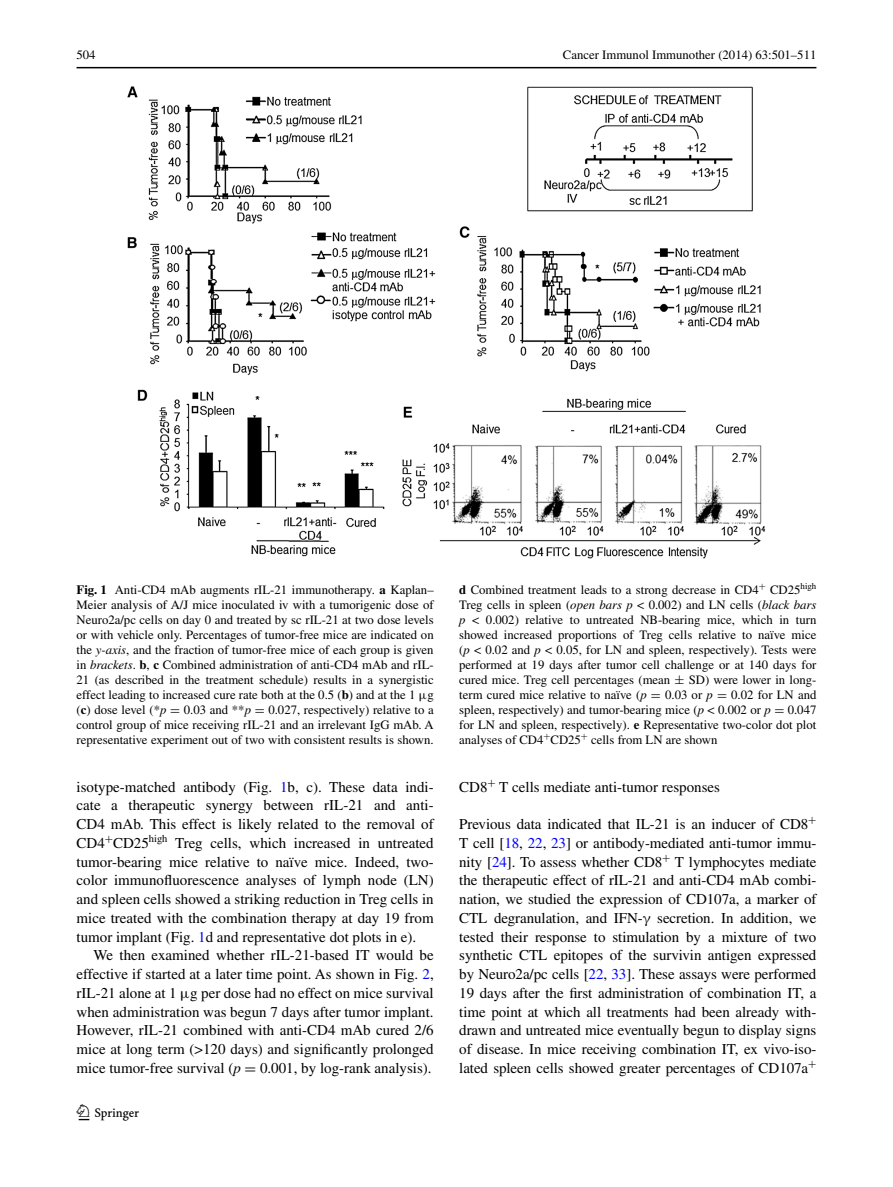
<style>
.page{position:relative;width:893px;height:1187px;background:#fff}
.page>*{position:absolute;margin:0;border:0;box-sizing:border-box;transform-origin:0 0}
.t1{font:22.5px "Springnew";color:#000}
.t2{font:15px/18.8px "Times";color:#000;text-align:justify}
.t3{font:12.75px/15px "Times";color:#000;text-align:justify}
.s1{font-weight:700}
.s2{font-style:italic}
.s3{font-family:"MTGU"}
.s4{font-family:"MTSY"}
.s5{color:#00f}
</style>
<div class="page">
<hr style="left:77px;top:67px;width:739px;height:1px;background:#000">
<img style="left:128px;top:87px;width:637px;height:471px">
<p class="t3" style="left:77px;top:48px;width:21px">504</p>
<p class="t3" style="left:563px;top:48px;width:255px">Cancer Immunol Immunother (2014) 63:501–511</p>
<p class="t3" style="left:77px;top:582px;width:359px"><span class="s1">Fig. 1</span> Anti-CD4 mAb augments rIL-21 immunotherapy. <span class="s1">a</span> Kaplan– Meier analysis of A/J mice inoculated iv with a tumorigenic dose of Neuro2a/pc cells on day 0 and treated by sc rIL-21 at two dose levels or with vehicle only. Percentages of tumor-free mice are indicated on the <span class="s2">y-axis</span>, and the fraction of tumor-free mice of each group is given in <span class="s2">brackets</span>. <span class="s1">b</span>, <span class="s1">c</span> Combined administration of anti-CD4 mAb and rIL-21 (as described in the treatment schedule) results in a synergistic effect leading to increased cure rate both at the 0.5 (<span class="s1">b</span>) and at the 1 <span class="s3">μ</span>g (<span class="s1">c</span>) dose level (*<span class="s2">p</span> <span class="s4">=</span> 0.03 and **<span class="s2">p</span> <span class="s4">=</span> 0.027, respectively) relative to a control group of mice receiving rIL-21 and an irrelevant IgG mAb. A representative experiment out of two with consistent results is shown.</p>
<p class="t3" style="left:459px;top:581px;width:359px"><span class="s1">d</span> Combined treatment leads to a strong decrease in CD4<sup>+</sup> CD25<sup>high </sup>Treg cells in spleen (<span class="s2">open bars p</span> &lt; 0.002) and LN cells (<span class="s2">black bars p</span> &lt; 0.002) relative to untreated NB-bearing mice, which in turn showed increased proportions of Treg cells relative to naïve mice (<span class="s2">p</span> &lt; 0.02 and <span class="s2">p</span> &lt; 0.05, for LN and spleen, respectively). Tests were performed at 19 days after tumor cell challenge or at 140 days for cured mice. Treg cell percentages (mean <span class="s4">±</span> SD) were lower in long&shy;term cured mice relative to naïve (<span class="s2">p</span> <span class="s4">=</span> 0.03 or <span class="s2">p</span> <span class="s4">=</span> 0.02 for LN and spleen, respectively) and tumor-bearing mice (<span class="s2">p</span> &lt; 0.002 or <span class="s2">p</span> <span class="s4">=</span> 0.047 for LN and spleen, respectively). <span class="s1">e</span> Representative two-color dot plot analyses of CD4<sup>+</sup>CD25<sup>+</sup> cells from LN are shown</p>
<p class="t2" style="left:77px;top:777px;width:359px">isotype-matched antibody (Fig. <span class="s5">1</span>b, c). These data indi&shy;cate a therapeutic synergy between rIL-21 and anti-CD4 mAb. This effect is likely related to the removal of CD4<sup>+</sup>CD25<sup>high</sup> Treg cells, which increased in untreated tumor-bearing mice relative to naïve mice. Indeed, two&shy;color immunofluorescence analyses of lymph node (LN) and spleen cells showed a striking reduction in Treg cells in mice treated with the combination therapy at day 19 from tumor implant (Fig. <span class="s5">1</span>d and representative dot plots in e).</p>
<p class="t2" style="left:77px;top:945px;width:359px;text-indent:17px">We then examined whether rIL-21-based IT would be effective if started at a later time point. As shown in Fig. <span class="s5">2</span>, rIL-21 alone at 1 <span class="s3">μ</span>g per dose had no effect on mice survival when administration was begun 7 days after tumor implant.<br>However, rIL-21 combined with anti-CD4 mAb cured 2/6 mice at long term (&gt;120 days) and significantly prolonged mice tumor-free survival (<span class="s2">p</span> <span class="s4">=</span> 0.001, by log-rank analysis).</p>
<h1 class="t1" style="left:79px;top:1104px;width:62px">1 3</h1>
<p class="t2" style="left:459px;top:777px;width:262px">CD8<sup>+</sup> T cells mediate anti‑tumor responses</p>
<p class="t2" style="left:459px;top:814px;width:359px">Previous data indicated that IL-21 is an inducer of CD8<sup>+ </sup>T cell [<span class="s5">18</span>, <span class="s5">22</span>, <span class="s5">23</span>] or antibody-mediated anti-tumor immu&shy;nity [<span class="s5">24</span>]. To assess whether CD8<sup>+</sup> T lymphocytes mediate the therapeutic effect of rIL-21 and anti-CD4 mAb combi&shy;nation, we studied the expression of CD107a, a marker of CTL degranulation, and IFN-<span class="s3">γ</span> secretion. In addition, we tested their response to stimulation by a mixture of two synthetic CTL epitopes of the survivin antigen expressed by Neuro2a/pc cells [<span class="s5">22</span>, <span class="s5">33</span>]. These assays were performed 19 days after the first administration of combination IT, a time point at which all treatments had been already with&shy;drawn and untreated mice eventually begun to display signs of disease. In mice receiving combination IT, ex vivo-iso&shy;lated spleen cells showed greater percentages of CD107a<sup>+</sup></p>
</div>
